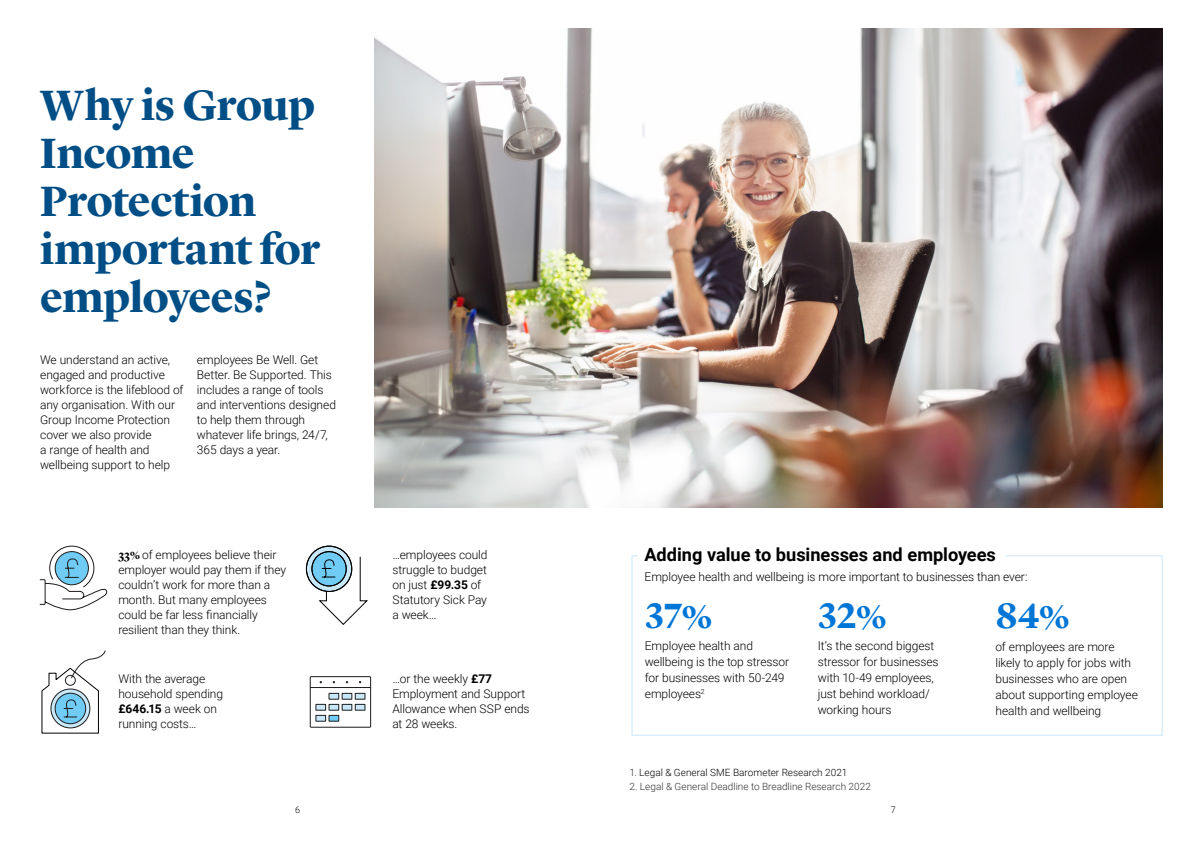
<style>
.page{position:relative;width:1191px;height:842px;background:#fff}
.page>*{position:absolute;margin:0;border:0;box-sizing:border-box;transform-origin:0 0}
.Page_Headings{font:700 44px/48px "Lyon Display";letter-spacing:-.015em;color:#004e86}
.Sub_heading{font:700 36.4px "Lyon Display";color:#0076d6}
.Paragraph_heading{font:700 18.2px "Roboto";color:#000}
.Body_copy{font:300 12px/15px "Roboto";letter-spacing:-.01em;color:#000}
.Paragraph_heading-2{font:300 12px "Roboto";letter-spacing:-.01em;color:#000}
.Body_copy-2{font:300 10px "Roboto";color:#343234}
.Body_copy-3{font:300 10px "Roboto";color:#000}
.t1{font:300 9px "Roboto";color:#000}
.s1{font-family:"Lyon Display";font-weight:700}
.s2{font-weight:700}
.s3{color:#343234}
</style>
<div class="page">
<img style="left:374px;top:28px;width:788px;height:479px">
<svg style="left:41px;top:650px;width:65px;height:84px"></svg>
<svg style="left:306px;top:546px;width:46px;height:46px"></svg>
<div style="left:306px;top:546px;width:46px;height:46px;border:1px solid #000;border-radius:50%"></div>
<svg style="left:311px;top:551px;width:57px;height:74px"></svg>
<svg style="left:309px;top:676px;width:62px;height:52px"></svg>
<svg style="left:39px;top:545px;width:69px;height:66px"></svg>
<div style="left:631px;top:555px;width:531px;height:181px;border:1px solid #c9e8fb"></div>
<div style="left:638px;top:551px;width:367px;height:10px;background:#fff"></div>
<p class="Page_Headings" style="left:40px;top:77px;width:281px">Why is Group<br>Income<br>Protection important for employees?</p>
<p class="Body_copy" style="left:40px;top:352px;width:145px">We understand an active, engaged and productive workforce is the lifeblood of any organisation. With our<br>Group Income Protection cover we also provide<br>a range of health and wellbeing support to help</p>
<p class="Body_copy" style="left:197px;top:352px;width:141px">employees Be Well. Get<br>Better. Be Supported. This includes a range of tools and interventions designed to help them through whatever life brings, 24/7,<br>365 days a year.</p>
<p class="Body_copy" style="left:118px;top:547px;width:169px"><span class="s1">33%</span> of employees believe their employer would pay them if they couldn’t work for more than a month. But many employees could be far less financially resilient than they think.</p>
<p class="Body_copy" style="left:118px;top:671px;width:106px">With the average household spending <span class="s2">£646.15</span> a week on running costs…</p>
<p class="Body_copy" style="left:392px;top:547px;width:97px">…employees could struggle to budget on just <span class="s2">£99.35</span> of<br>Statutory Sick Pay a week…</p>
<p class="Body_copy" style="left:392px;top:671px;width:139px">…or the weekly <span class="s2">£77<br></span>Employment and Support<br>Allowance when SSP ends at 28 weeks.</p>
<p class="Paragraph_heading" style="left:644px;top:542px;width:353px">Adding value to businesses and employees</p>
<p class="Paragraph_heading-2" style="left:644px;top:568px;width:384px">Employee health and wellbeing is more important to businesses than ever:</p>
<p class="Sub_heading" style="left:645px;top:588px;width:69px">37%</p>
<p class="Sub_heading" style="left:818px;top:588px;width:71px">32%</p>
<p class="Sub_heading" style="left:995px;top:588px;width:76px">84%</p>
<p class="Body_copy" style="left:645px;top:637px;width:146px;line-height:16px">Employee health and wellbeing is the top stressor for businesses with 50-249 employees<sup>2</sup></p>
<p class="Body_copy" style="left:818px;top:637px;width:122px;line-height:16px">It’s the second biggest stressor for businesses with 10-49 employees, just behind workload/ working hours</p>
<p class="Body_copy" style="left:995px;top:638px;width:144px;line-height:16px">of employees are more likely to apply for jobs with businesses who are open about supporting employee health and wellbeing</p>
<p class="Body_copy-3" style="left:629px;top:766px;width:219px"><span class="s3">1.</span> Legal &amp; General SME Barometer Research 2021</p>
<p class="Body_copy-2" style="left:629px;top:779px;width:243px">2. Legal &amp; General Deadline to Breadline Research 2022</p>
<p class="t1" style="left:295px;top:804px;width:6px">6</p>
<p class="t1" style="left:890px;top:804px;width:6px">7</p>
</div>
